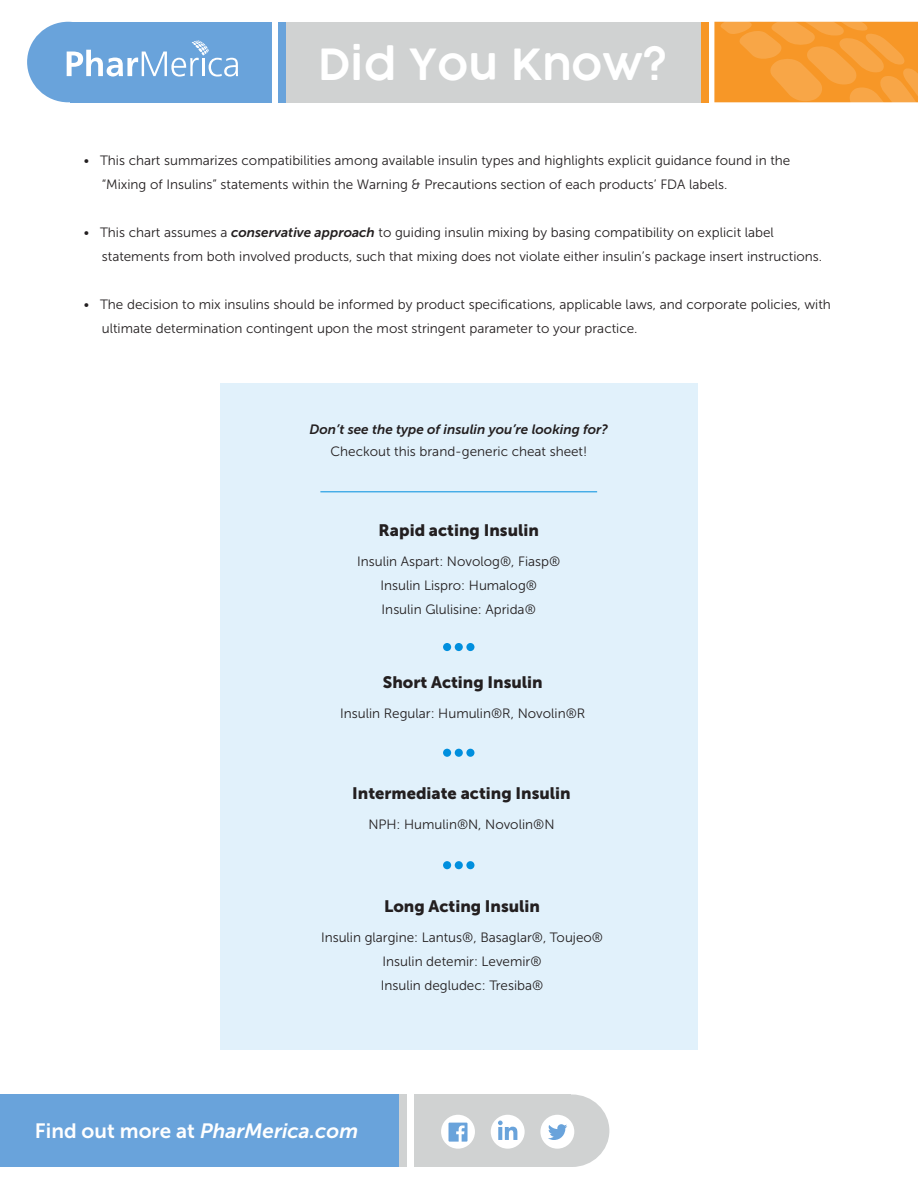
<style>
.page{position:relative;width:918px;height:1188px;background:#fff}
.page>*{position:absolute;margin:0;border:0;box-sizing:border-box;transform-origin:0 0}
.Paragraph{font:600 42px "COCOGOOSE";color:#fff}
.t1{font:italic 20.7px "Museo Sans 700";color:#fff}
.t2{font:16.5px "Museo Sans 900";color:#231f20}
.t3{font:13.5px "Museo Sans 300";color:#231f20}
.t4{font:italic 13.5px/22.5px "Museo Sans 700";color:#231f20;text-align:center}
.s1{font-family:"Museo Sans 700";font-style:italic}
.s2{font-family:"Museo Sans 300";font-style:normal}
.s3{font-style:normal}
</style>
<div class="page">
<div style="left:70px;top:22px;width:202px;height:80px;background:#69a3db"></div>
<div style="left:282px;top:22px;width:425px;height:80px;background:#d0d2d2"></div>
<div style="left:27px;top:22px;width:82px;height:80px;background:#69a3db;border-radius:50%"></div>
<svg style="left:67px;top:41px;width:171px;height:36px"></svg>
<svg style="left:714px;top:22px;width:204px;height:80px"></svg>
<div style="left:701px;top:22px;width:8px;height:80px;background:#f79727"></div>
<div style="left:278px;top:22px;width:7px;height:80px;background:#69a3db"></div>
<div style="left:0;top:1094px;width:407px;height:73px;background:#69a3db"></div>
<div style="left:535px;top:1094px;width:74px;height:73px;background:#d0d2d2;border-radius:50%"></div>
<div style="left:414px;top:1094px;width:157px;height:73px;background:#d0d2d2"></div>
<div style="left:441px;top:1115px;width:34px;height:34px;background:#fff;border-radius:50%"></div>
<div style="left:491px;top:1115px;width:34px;height:34px;background:#fff;border-radius:50%"></div>
<div style="left:540px;top:1115px;width:34px;height:34px;background:#fff;border-radius:50%"></div>
<svg style="left:548px;top:1124px;width:19px;height:16px"></svg>
<svg style="left:498px;top:1121px;width:19px;height:19px"></svg>
<svg style="left:449px;top:1123px;width:19px;height:19px"></svg>
<div style="left:399px;top:1094px;width:8px;height:73px;background:#d0d2d2"></div>
<div style="left:220px;top:383px;width:478px;height:667px;background:#e1f1fb"></div>
<hr style="left:320px;top:491px;width:277px;height:1px;background:#008fde">
<div style="left:443px;top:643px;width:8px;height:8px;background:#008fde;border-radius:50%"></div>
<div style="left:455px;top:643px;width:8px;height:8px;background:#008fde;border-radius:50%"></div>
<div style="left:466px;top:643px;width:8px;height:8px;background:#008fde;border-radius:50%"></div>
<div style="left:443px;top:749px;width:8px;height:8px;background:#008fde;border-radius:50%"></div>
<div style="left:455px;top:749px;width:8px;height:8px;background:#008fde;border-radius:50%"></div>
<div style="left:466px;top:749px;width:8px;height:8px;background:#008fde;border-radius:50%"></div>
<div style="left:443px;top:861px;width:8px;height:8px;background:#008fde;border-radius:50%"></div>
<div style="left:455px;top:861px;width:8px;height:8px;background:#008fde;border-radius:50%"></div>
<div style="left:466px;top:861px;width:8px;height:8px;background:#008fde;border-radius:50%"></div>
<p class="Paragraph" style="left:319px;top:36px;width:350px">Did You Know?</p>
<p class="t3" style="left:84px;top:153px;width:708px">• This chart summarizes compatibilities among available insulin types and highlights explicit guidance found in the</p>
<p class="t3" style="left:102px;top:177px;width:627px">“Mixing of Insulins” statements within the Warning &amp; Precautions section of each products’ FDA labels.</p>
<p class="t3" style="left:84px;top:225px;width:692px">• This chart assumes a <span class="s1">conservative approach</span> to guiding insulin mixing by basing compatibility on explicit label</p>
<p class="t3" style="left:102px;top:249px;width:722px">statements from both involved products, such that mixing does not violate either insulin’s package insert instructions.</p>
<p class="t3" style="left:84px;top:297px;width:749px">• The decision to mix insulins should be informed by product specifications, applicable laws, and corporate policies, with</p>
<p class="t3" style="left:102px;top:321px;width:537px">ultimate determination contingent upon the most stringent parameter to your practice.</p>
<p class="t4" style="left:310px;top:418px;width:300px">Don’t see the type of insulin you’re looking for?<br><span class="s2">Checkout this brand-generic cheat sheet!</span></p>
<p class="t2" style="left:379px;top:521px;width:162px">Rapid acting Insulin</p>
<p class="t3" style="left:357px;top:554px;width:205px">Insulin Aspart: Novolog®, Fiasp®</p>
<p class="t3" style="left:380px;top:578px;width:158px">Insulin Lispro: Humalog®</p>
<p class="t3" style="left:382px;top:602px;width:156px">Insulin Glulisine: Aprida®</p>
<p class="t2" style="left:383px;top:673px;width:161px">Short Acting Insulin</p>
<p class="t3" style="left:340px;top:706px;width:247px">Insulin Regular: Humulin®R, Novolin®R</p>
<p class="t2" style="left:352px;top:784px;width:220px">Intermediate acting Insulin</p>
<p class="t3" style="left:368px;top:817px;width:188px">NPH: Humulin®N, Novolin®N</p>
<p class="t2" style="left:384px;top:897px;width:158px">Long Acting Insulin</p>
<p class="t3" style="left:321px;top:930px;width:284px">Insulin glargine: Lantus®, Basaglar®, Toujeo®</p>
<p class="t3" style="left:383px;top:954px;width:161px">Insulin detemir: Levemir®</p>
<p class="t3" style="left:381px;top:978px;width:164px">Insulin degludec: Tresiba®</p>
<p class="t1" style="left:35px;top:1119px;width:325px"><span class="s3">Find out more at</span> PharMerica.com</p>
</div>
